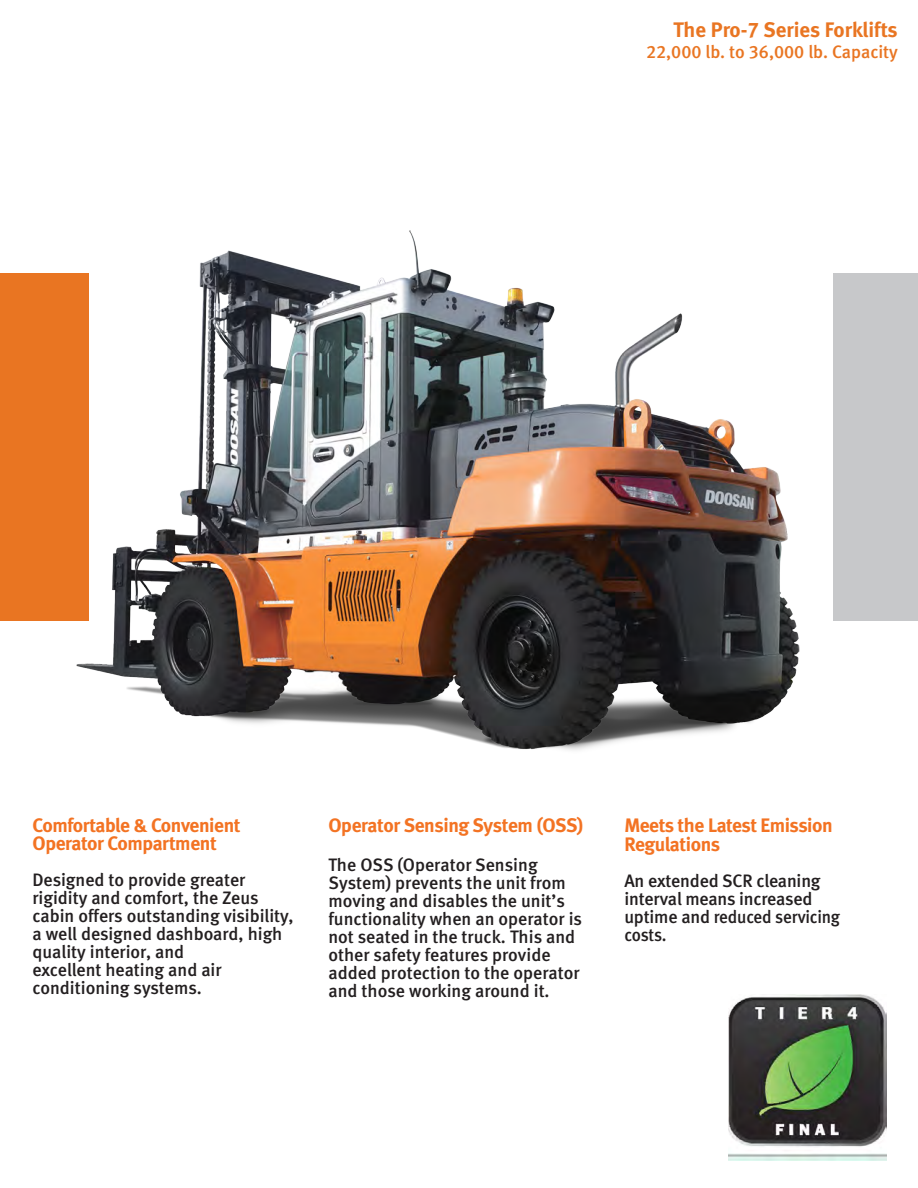
<style>
.page{position:relative;width:918px;height:1188px;background:#fff}
.page>*{position:absolute;margin:0;border:0;box-sizing:border-box;transform-origin:0 0}
.t1{font:21px "Meta Bold LF";color:#e97522}
.Heading_1{font:19.5px/18px "Meta Bold LF";letter-spacing:-.02em;color:#f37323}
.Heading_1-2{font:18px/18px "Meta Medium LF";color:#231f20}
.t2{font:18px "Meta Medium LF";color:#e97522}
</style>
<div class="page">
<div style="left:0;top:273px;width:89px;height:347px;background:#e97522"></div>
<img style="left:61px;top:230px;width:739px;height:520px">
<div style="left:834px;top:273px;width:84px;height:347px;background:#c7c8ca"></div>
<img style="left:728px;top:995px;width:159px;height:165px">
<p class="t1" style="left:673px;top:17px;width:226px">The Pro-7 Series Forklifts</p>
<p class="t2" style="left:646px;top:41px;width:253px">22,000 lb. to 36,000 lb. Capacity</p>
<p class="Heading_1" style="left:33px;top:816px;width:210px">Comfortable &amp; Convenient<br>Operator Compartment</p>
<p class="Heading_1-2" style="left:33px;top:871px;width:214px">Designed to provide greater</p>
<p class="Heading_1-2" style="left:33px;top:889px;width:262px">rigidity and comfort, the Zeus cabin offers outstanding visibility, a well designed dashboard, high quality interior, and</p>
<p class="Heading_1-2" style="left:33px;top:961px;width:191px">excellent heating and air</p>
<p class="Heading_1-2" style="left:33px;top:979px;width:171px">conditioning systems.</p>
<p class="Heading_1" style="left:328px;top:816px;width:256px">Operator Sensing System (OSS)</p>
<p class="Heading_1-2" style="left:328px;top:856px;width:255px">The OSS (Operator Sensing<br>System) prevents the unit from moving and disables the unit’s functionality when an operator is not seated in the truck. This and other safety features provide added protection to the operator and those working around it.</p>
<p class="Heading_1" style="left:624px;top:815px;width:210px;line-height:19.8px">Meets the Latest Emission<br>Regulations</p>
<p class="Heading_1-2" style="left:624px;top:873px;width:217px">An extended SCR cleaning interval means increased uptime and reduced servicing costs.</p>
</div>
